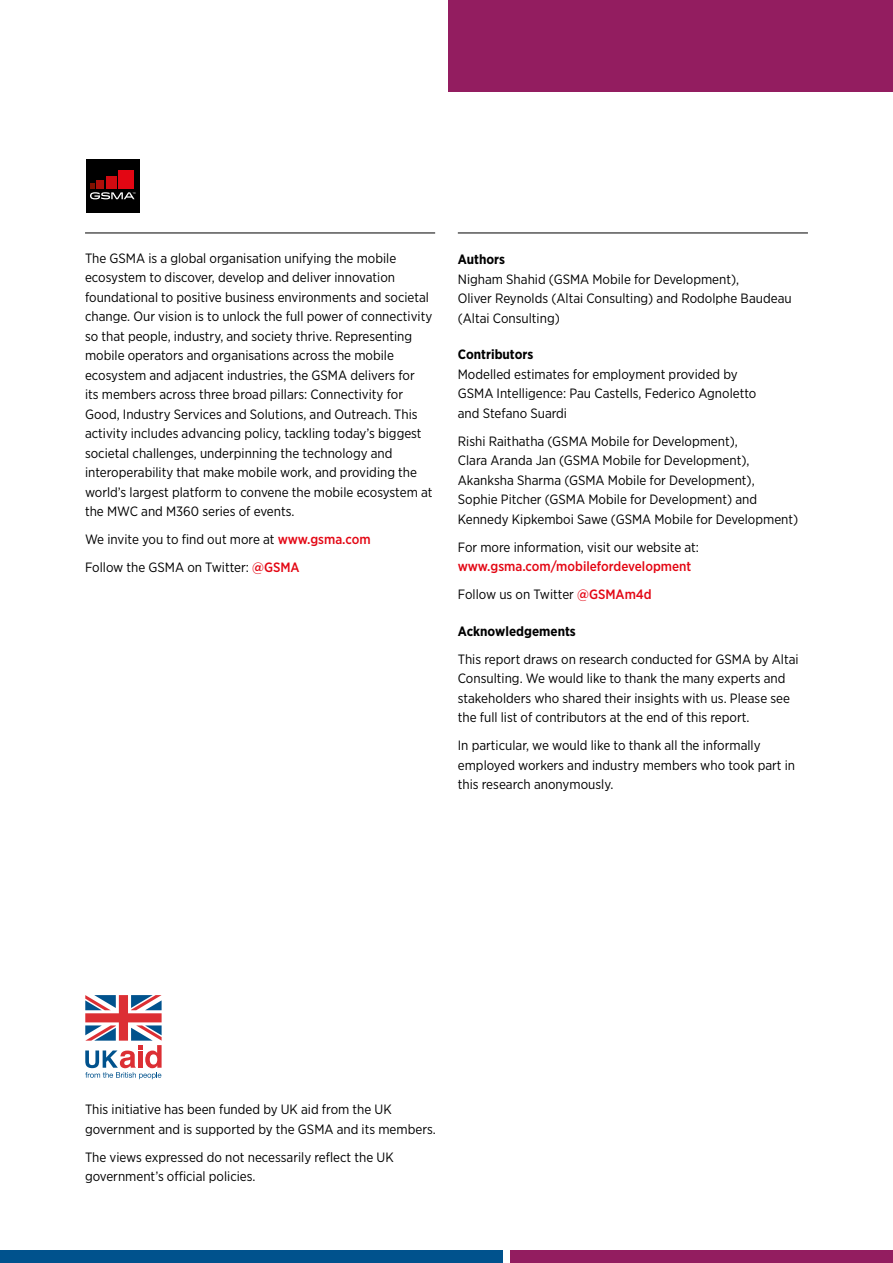
<style>
.page{position:relative;width:893px;height:1263px;background:#fff}
.page>*{position:absolute;margin:0;border:0;box-sizing:border-box;transform-origin:0 0}
.t1{font:13.5px/19.5px "Gotham Narrow";color:#000}
.t2{font:500 13.5px/28px "Gotham Narrow";color:#e30613}
.t3{font:700 13.5px "Gotham Narrow";color:#000}
.s1{font-weight:500;color:#e30613}
.s2{font-weight:400;color:#000}
</style>
<div class="page">
<hr style="left:85px;top:233px;width:350px;height:1px;background:#000">
<hr style="left:458px;top:233px;width:350px;height:1px;background:#000">
<div style="left:86px;top:159px;width:54px;height:54px;background:#000"></div>
<svg style="left:90px;top:183px;width:45px;height:16px"></svg>
<div style="left:97px;top:180px;width:7px;height:9px;background:#ae0f0a"></div>
<div style="left:106px;top:176px;width:10px;height:13px;background:#d20a11"></div>
<div style="left:118px;top:170px;width:16px;height:19px;background:#e30613"></div>
<svg style="left:85px;top:995px;width:77px;height:84px"></svg>
<div style="left:449px;top:0;width:444px;height:92px;background:#931d60"></div>
<div style="left:0;top:1250px;width:503px;height:13px;background:#00528d"></div>
<div style="left:510px;top:1250px;width:383px;height:13px;background:#931d60"></div>
<p class="t1" style="left:85px;top:248px;width:349px">The GSMA is a global organisation unifying the mobile ecosystem to discover, develop and deliver innovation foundational to positive business environments and societal change. Our vision is to unlock the full power of connectivity so that people, industry, and society thrive. Representing mobile operators and organisations across the mobile ecosystem and adjacent industries, the GSMA delivers for<br>its members across three broad pillars: Connectivity for Good, Industry Services and Solutions, and Outreach. This activity includes advancing policy, tackling today’s biggest societal challenges, underpinning the technology and interoperability that make mobile work, and providing the world’s largest platform to convene the mobile ecosystem at the MWC and M360 series of events.</p>
<p class="t1" style="left:85px;top:525px;width:287px;line-height:28px">We invite you to find out more at <span class="s1">www.gsma.com<br></span>Follow the GSMA on Twitter: <span class="s1">@GSMA</span></p>
<p class="t3" style="left:458px;top:251px;width:49px">Authors</p>
<p class="t1" style="left:458px;top:269px;width:335px">Nigham Shahid (GSMA Mobile for Development),<br>Oliver Reynolds (Altai Consulting) and Rodolphe Baudeau (Altai Consulting)</p>
<p class="t3" style="left:458px;top:346px;width:77px">Contributors</p>
<p class="t1" style="left:458px;top:364px;width:300px">Modelled estimates for employment provided by<br>GSMA Intelligence: Pau Castells, Federico Agnoletto and Stefano Suardi</p>
<p class="t1" style="left:458px;top:431px;width:342px">Rishi Raithatha (GSMA Mobile for Development),<br>Clara Aranda Jan (GSMA Mobile for Development), Akanksha Sharma (GSMA Mobile for Development),<br>Sophie Pitcher (GSMA Mobile for Development) and Kennedy Kipkemboi Sawe (GSMA Mobile for Development)</p>
<p class="t1" style="left:458px;top:537px;width:243px">For more information, visit our website at:</p>
<p class="t2" style="left:458px;top:552px;width:235px">www.gsma.com/mobilefordevelopment<br><span class="s2">Follow us on Twitter</span> @GSMAm4d</p>
<p class="t3" style="left:458px;top:622px;width:120px">Acknowledgements</p>
<p class="t1" style="left:458px;top:649px;width:342px">This report draws on research conducted for GSMA by Altai Consulting. We would like to thank the many experts and stakeholders who shared their insights with us. Please see the full list of contributors at the end of this report.</p>
<p class="t1" style="left:458px;top:735px;width:339px">In particular, we would like to thank all the informally employed workers and industry members who took part in this research anonymously.</p>
<p class="t1" style="left:85px;top:1099px;width:352px">This initiative has been funded by UK aid from the UK government and is supported by the GSMA and its members.</p>
<p class="t1" style="left:85px;top:1147px;width:310px">The views expressed do not necessarily reflect the UK government’s official policies.</p>
</div>
